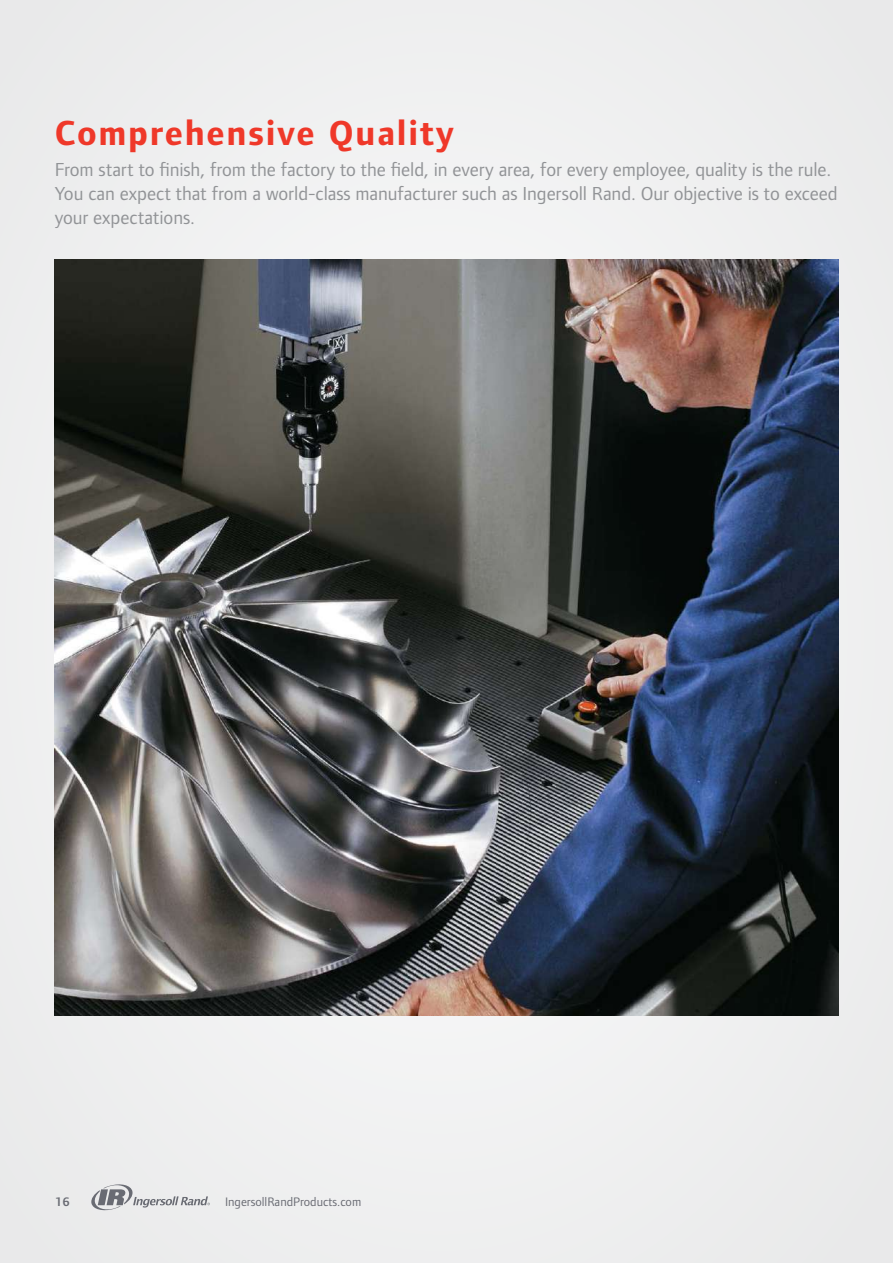
<style>
.page{position:relative;width:893px;height:1263px;background:#eeeeef}
.page>*{position:absolute;margin:0;border:0;box-sizing:border-box;transform-origin:0 0}
.t1{font:700 36px "Foundry Form Sans";letter-spacing:.05em;color:#ef3829}
.t2{font:19.5px/24px "Foundry Form Sans";letter-spacing:-.005em;color:#919396}
.t3{font:12.75px "Foundry Form Sans";color:#696b73}
.t4{font:600 12.75px "Foundry Form Sans";color:#696b73}
</style>
<div class="page">
<svg style="left:91px;top:1184px;width:119px;height:27px"></svg>
<img style="left:55px;top:260px;width:783px;height:756px">
<h1 class="t1" style="left:55px;top:112px;width:401px">Comprehensive Quality</h1>
<p class="t2" style="left:55px;top:158px;width:784px">From start to finish, from the factory to the field, in every area, for every employee, quality is the rule.<br>You can expect that from a world-class manufacturer such as Ingersoll Rand. Our objective is to exceed your expectations.</p>
<p class="t4" style="left:55px;top:1194px;width:16px">16</p>
<p class="t3" style="left:225px;top:1194px;width:138px">IngersollRandProducts.com</p>
</div>
